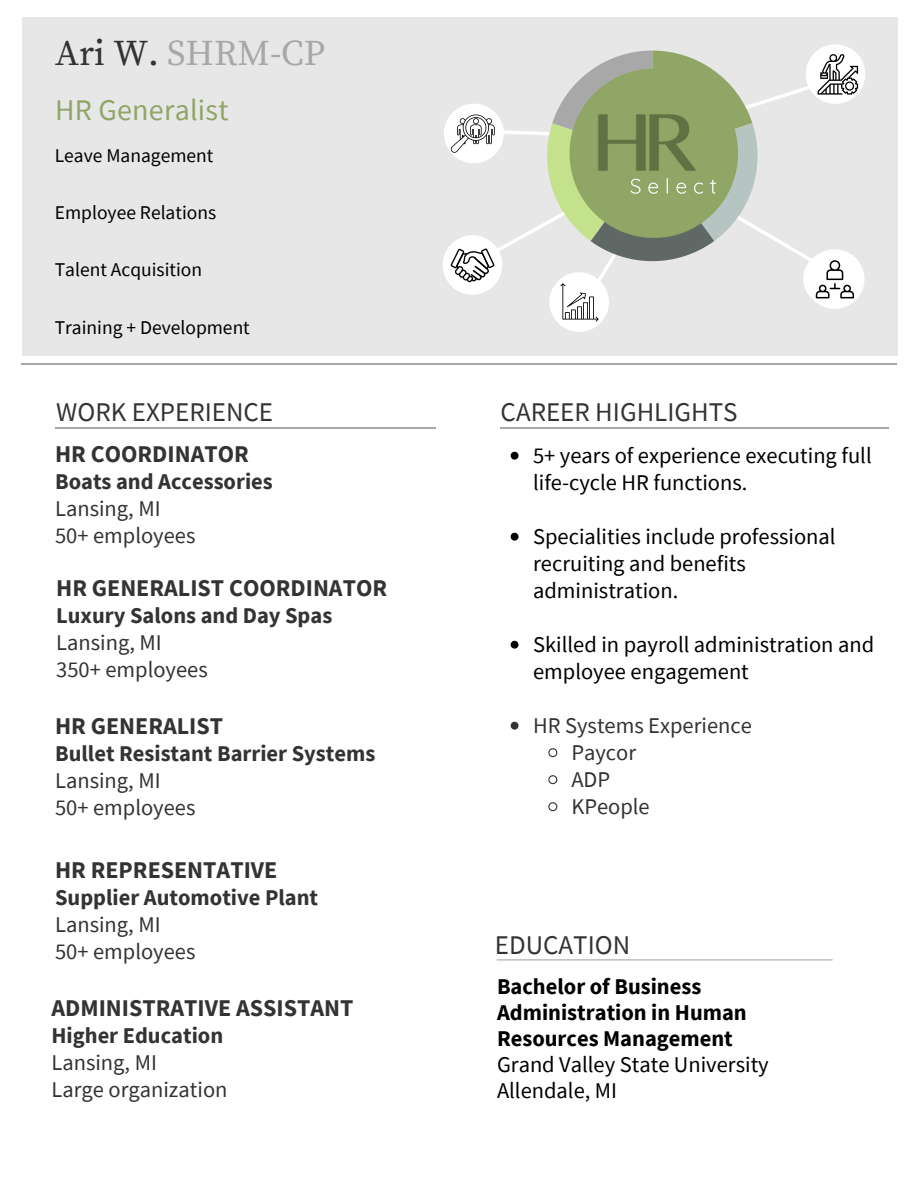
<style>
.page{position:relative;width:918px;height:1188px;background:#fff}
.page>*{position:absolute;margin:0;border:0;box-sizing:border-box;transform-origin:0 0}
.t1{font:36px "Source Serif Pro";color:#a8a8a8}
.t2{font:30px "Source Sans Pro";letter-spacing:.01em;color:#90a666}
.t3{font:27px "Source Sans Pro";color:#333}
.t4{font:700 24px "Source Sans Pro";color:#333}
.t5{font:22.5px/27px "Source Sans Pro";color:#000}
.t6{font:22.5px "Source Sans Pro";color:#333}
.t7{font:700 22.5px "Source Sans Pro";color:#333}
.t8{font:700 22.5px/25.8px "Source Sans Pro";color:#000}
.t9{font:19.5px "Source Sans Pro";color:#000}
.s1{color:#333}
</style>
<div class="page">
<hr style="left:55px;top:428px;width:380px;height:1px;background:#a8a8a8">
<hr style="left:21px;top:363px;width:876px;height:2px;background:#a8a8a8">
<hr style="left:501px;top:428px;width:388px;height:1px;background:#a8a8a8">
<div style="left:23px;top:17px;width:875px;height:339px;background:#e7e7e7"></div>
<div style="left:444px;top:104px;width:60px;height:59px;background:#fff;border-radius:50%"></div>
<div style="left:443px;top:235px;width:59px;height:60px;background:#fff;border-radius:50%"></div>
<div style="left:549px;top:272px;width:60px;height:60px;background:#fff;border-radius:50%"></div>
<div style="left:805px;top:249px;width:60px;height:60px;background:#fff;border-radius:50%"></div>
<div style="left:806px;top:44px;width:59px;height:60px;background:#fff;border-radius:50%"></div>
<hr style="left:497px;top:959px;width:335px;height:1px;background:#a8a8a8">
<svg style="left:450px;top:51px;width:408px;height:271px"></svg>
<svg style="left:511px;top:452px;width:8px;height:8px"></svg>
<svg style="left:511px;top:533px;width:8px;height:8px"></svg>
<svg style="left:511px;top:641px;width:8px;height:8px"></svg>
<svg style="left:511px;top:722px;width:8px;height:8px"></svg>
<svg style="left:548px;top:748px;width:10px;height:10px"></svg>
<svg style="left:548px;top:775px;width:10px;height:10px"></svg>
<svg style="left:548px;top:802px;width:10px;height:10px"></svg>
<p class="t1" style="left:55px;top:32px;width:272px"><span class="s1">Ari W.</span> SHRM-CP</p>
<p class="t2" style="left:55px;top:91px;width:175px">HR Generalist</p>
<p class="t9" style="left:55px;top:142px;width:160px">Leave Management</p>
<p class="t9" style="left:55px;top:200px;width:163px">Employee Relations</p>
<p class="t9" style="left:55px;top:257px;width:149px">Talent Acquisition</p>
<p class="t9" style="left:55px;top:314px;width:197px">Training + Development</p>
<p class="t3" style="left:56px;top:395px;width:218px">WORK EXPERIENCE</p>
<p class="t4" style="left:55px;top:438px;width:195px">HR COORDINATOR</p>
<p class="t7" style="left:55px;top:467px;width:219px">Boats and Accessories</p>
<p class="t6" style="left:55px;top:494px;width:107px">Lansing, MI</p>
<p class="t6" style="left:55px;top:521px;width:142px">50+ employees</p>
<p class="t4" style="left:56px;top:573px;width:332px">HR GENERALIST COORDINATOR</p>
<p class="t7" style="left:56px;top:601px;width:278px">Luxury Salons and Day Spas</p>
<p class="t6" style="left:56px;top:628px;width:107px">Lansing, MI</p>
<p class="t6" style="left:56px;top:655px;width:153px">350+ employees</p>
<p class="t4" style="left:55px;top:710px;width:170px">HR GENERALIST</p>
<p class="t7" style="left:55px;top:739px;width:322px">Bullet Resistant Barrier Systems</p>
<p class="t6" style="left:55px;top:766px;width:107px">Lansing, MI</p>
<p class="t6" style="left:55px;top:793px;width:142px">50+ employees</p>
<p class="t4" style="left:55px;top:855px;width:224px">HR REPRESENTATIVE</p>
<p class="t7" style="left:55px;top:883px;width:265px">Supplier Automotive Plant</p>
<p class="t6" style="left:55px;top:910px;width:107px">Lansing, MI</p>
<p class="t6" style="left:55px;top:937px;width:142px">50+ employees</p>
<p class="t4" style="left:51px;top:992px;width:304px">ADMINISTRATIVE ASSISTANT</p>
<p class="t7" style="left:51px;top:1021px;width:173px">Higher Education</p>
<p class="t6" style="left:51px;top:1048px;width:107px">Lansing, MI</p>
<p class="t6" style="left:51px;top:1075px;width:178px">Large organization</p>
<p class="t3" style="left:501px;top:395px;width:239px">CAREER HIGHLIGHTS</p>
<p class="t5" style="left:533px;top:441px;width:340px">5+ years of experience executing full life-cycle HR functions.</p>
<p class="t5" style="left:533px;top:522px;width:304px">Specialities include professional recruiting and benefits administration.</p>
<p class="t5" style="left:533px;top:630px;width:343px">Skilled in payroll administration and employee engagement</p>
<p class="t6" style="left:533px;top:711px;width:220px">HR Systems Experience</p>
<p class="t6" style="left:571px;top:738px;width:66px">Paycor</p>
<p class="t6" style="left:571px;top:765px;width:40px">ADP</p>
<p class="t6" style="left:571px;top:792px;width:80px">KPeople</p>
<p class="t3" style="left:495px;top:927px;width:137px">EDUCATION</p>
<p class="t8" style="left:497px;top:973px;width:251px">Bachelor of Business<br>Administration in Human<br>Resources Management</p>
<p class="t5" style="left:497px;top:1050px;width:273px">Grand Valley State University</p>
<p class="t5" style="left:497px;top:1076px;width:122px">Allendale, MI</p>
</div>
